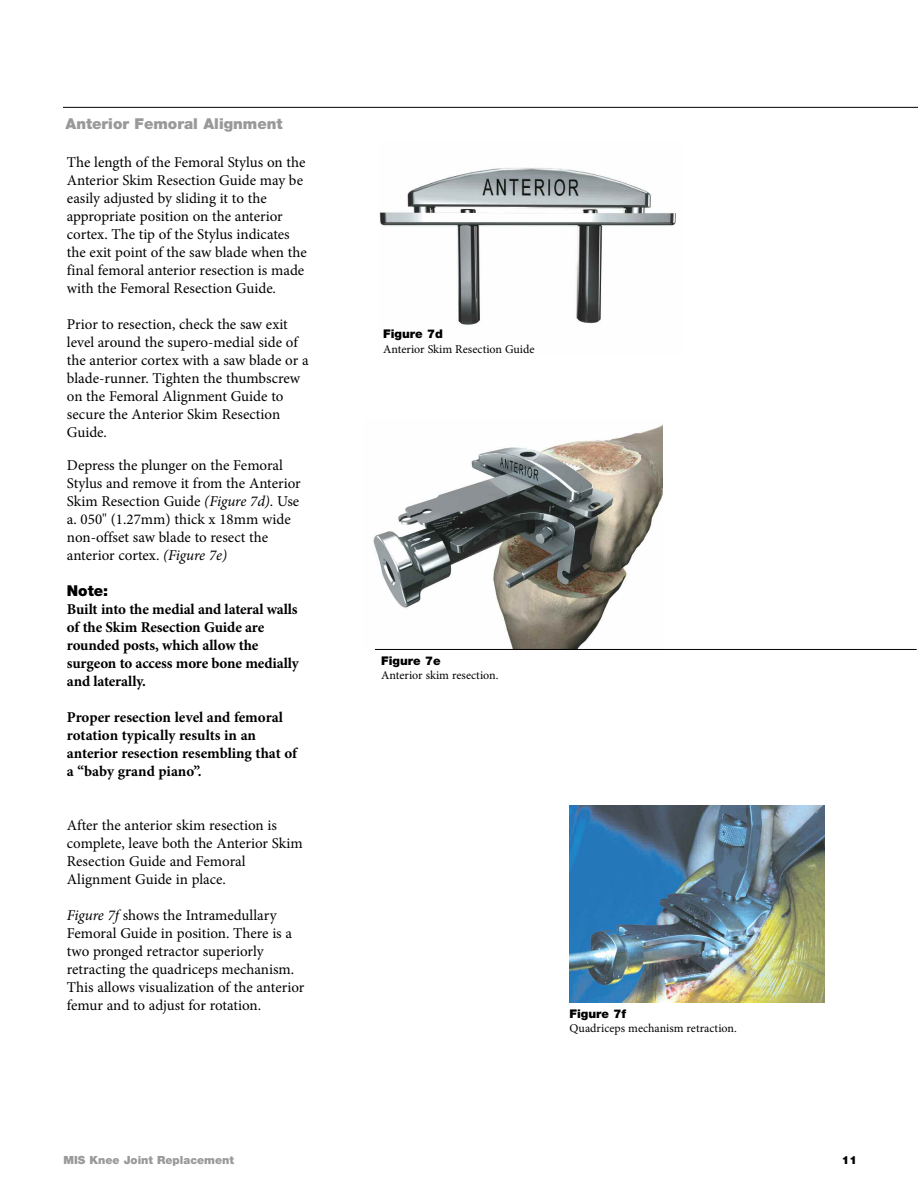
<style>
.page{position:relative;width:918px;height:1188px;background:#fff}
.page>*{position:absolute;margin:0;border:0;box-sizing:border-box;transform-origin:0 0}
.t1{font:15px/18px "Minion Pro";color:#000}
.t2{font:700 15px/18px "Minion Pro";letter-spacing:-.005em;color:#000}
.t3{font:900 15px "Helvetica Neue LT Pro";color:#999}
.t4{font:900 15px "Helvetica Neue LT Pro";color:#000}
.t5{font:12px "Minion Pro";color:#000}
.t6{font:900 12px "Helvetica Neue LT Pro";color:#000}
.t7{font:900 11.25px "Helvetica Neue LT Pro";color:#999}
.t8{font:900 11.25px "Helvetica Neue LT Pro";color:#000}
.s1{font-style:italic}
</style>
<div class="page">
<hr style="left:63px;top:107px;width:855px;height:1px;background:#000">
<img style="left:373px;top:425px;width:290px;height:224px">
<img style="left:379px;top:167px;width:297px;height:158px">
<hr style="left:375px;top:649px;width:542px;height:1px;background:#000">
<img style="left:569px;top:806px;width:256px;height:197px">
<p class="t3" style="left:66px;top:118px;width:219px">Anterior Femoral Alignment</p>
<p class="t1" style="left:67px;top:155px;width:241px">The length of the Femoral Stylus on the Anterior Skim Resection Guide may be easily adjusted by sliding it to the appropriate position on the anterior cortex. The tip of the Stylus indicates the exit point of the saw blade when the final femoral anterior resection is made with the Femoral Resection Guide.</p>
<p class="t1" style="left:67px;top:317px;width:243px">Prior to resection, check the saw exit level around the supero-medial side of the anterior cortex with a saw blade or a blade-runner. Tighten the thumbscrew on the Femoral Alignment Guide to secure the Anterior Skim Resection<br>Guide.</p>
<p class="t1" style="left:67px;top:458px;width:235px">Depress the plunger on the Femoral Stylus and remove it from the Anterior Skim Resection Guide <span class="s1">(Figure 7d)</span>. Use a. 050" (1.27mm) thick x 18mm wide non-offset saw blade to resect the anterior cortex. <span class="s1">(Figure 7e)</span></p>
<p class="t4" style="left:67px;top:586px;width:43px">Note:</p>
<p class="t2" style="left:67px;top:602px;width:233px">Built into the medial and lateral walls of the Skim Resection Guide are rounded posts, which allow the surgeon to access more bone medially and laterally.</p>
<p class="t2" style="left:67px;top:710px;width:232px">Proper resection level and femoral rotation typically results in an anterior resection resembling that of a “baby grand piano”.</p>
<p class="t1" style="left:67px;top:818px;width:237px">After the anterior skim resection is complete, leave both the Anterior Skim<br>Resection Guide and Femoral<br>Alignment Guide in place.</p>
<p class="t1" style="left:67px;top:908px;width:239px"><span class="s1">Figure 7f</span> shows the Intramedullary Femoral Guide in position. There is a two pronged retractor superiorly retracting the quadriceps mechanism.<br>This allows visualization of the anterior femur and to adjust for rotation.</p>
<p class="t6" style="left:383px;top:330px;width:61px">Figure 7d</p>
<p class="t5" style="left:383px;top:344px;width:153px">Anterior Skim Resection Guide</p>
<p class="t6" style="left:381px;top:656px;width:61px">Figure 7e</p>
<p class="t5" style="left:381px;top:671px;width:119px">Anterior skim resection.</p>
<p class="t6" style="left:570px;top:1009px;width:58px">Figure 7f</p>
<p class="t5" style="left:570px;top:1024px;width:169px">Quadriceps mechanism retraction.</p>
<p class="t7" style="left:63px;top:1156px;width:172px">MIS Knee Joint Replacement</p>
<p class="t8" style="left:842px;top:1156px;width:17px">11</p>
</div>
